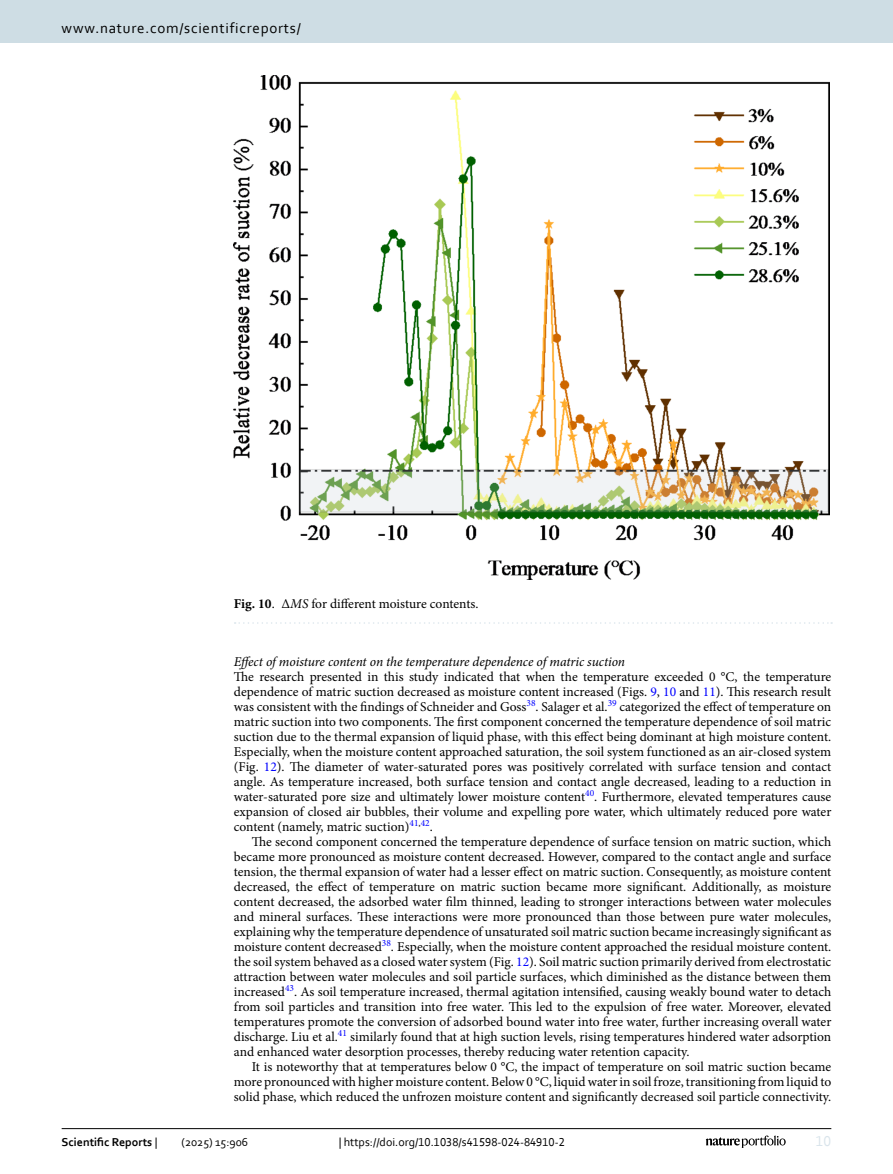
<style>
.page{position:relative;width:893px;height:1174px;background:#fff}
.page>*{position:absolute;margin:0;border:0;box-sizing:border-box;transform-origin:0 0}
.t1{font:15px "Corbel";letter-spacing:.05em;color:#000}
.t2{font:15px "Corbel";color:#d9e4eb}
.Body_Text_Indent{font:13.5px/15px "Minion Pro";color:#000;text-align:justify}
.Body_Text{font:13.5px/15px "Minion Pro";letter-spacing:-.005em;color:#000;text-align:justify}
.Head_3{font:italic 13.5px "Minion Pro";letter-spacing:-.01em;color:#000}
.Figure_Caption{font:13.5px "Minion Pro";letter-spacing:-.005em;color:#000}
.t3{font:12px "Corbel";color:#000}
.t4{font:700 12px "Corbel";color:#000}
.s1{font-weight:700}
.s2{font-style:italic}
.s3{color:#00f}
.s4{font-weight:400}
</style>
<div class="page">
<img style="left:234px;top:76px;width:595px;height:504px">
<svg style="left:235px;top:622px;width:597px;height:2px"></svg>
<hr style="left:62px;top:1128px;width:769px;height:1px;background:#000">
<svg style="left:706px;top:1135px;width:80px;height:12px"></svg>
<div style="left:0;top:0;width:893px;height:43px;background:#cedde4"></div>
<p class="t1" style="left:62px;top:18px;width:241px">www.nature.com/scientificreports/</p>
<p class="Figure_Caption" style="left:234px;top:594px;width:246px"><span class="s1">Fig. 10</span>. Δ<span class="s2">MS</span> for different moisture contents.</p>
<p class="Head_3" style="left:234px;top:652px;width:393px">Effect of moisture content on the temperature dependence of matric suction</p>
<p class="Body_Text" style="left:234px;top:669px;width:599px">The research presented in this study indicated that when the temperature exceeded 0 °C, the temperature dependence of matric suction decreased as moisture content increased (Figs. <span class="s3">9</span>, <span class="s3">10</span> and <span class="s3">11</span>). This research result was consistent with the findings of Schneider and Goss<sup>38</sup>. Salager et al.<sup>39</sup> categorized the effect of temperature on matric suction into two components. The first component concerned the temperature dependence of soil matric suction due to the thermal expansion of liquid phase, with this effect being dominant at high moisture content.<br>Especially, when the moisture content approached saturation, the soil system functioned as an air-closed system (Fig. <span class="s3">12</span>). The diameter of water-saturated pores was positively correlated with surface tension and contact angle. As temperature increased, both surface tension and contact angle decreased, leading to a reduction in water-saturated pore size and ultimately lower moisture content<sup>40</sup>. Furthermore, elevated temperatures cause expansion of closed air bubbles, their volume and expelling pore water, which ultimately reduced pore water content (namely, matric suction)<sup>41</sup><sup>,</sup><sup>42</sup>.</p>
<p class="Body_Text_Indent" style="left:234px;top:834px;width:599px;text-indent:18px">The second component concerned the temperature dependence of surface tension on matric suction, which became more pronounced as moisture content decreased. However, compared to the contact angle and surface tension, the thermal expansion of water had a lesser effect on matric suction. Consequently, as moisture content decreased, the effect of temperature on matric suction became more significant. Additionally, as moisture content decreased, the adsorbed water film thinned, leading to stronger interactions between water molecules and mineral surfaces. These interactions were more pronounced than those between pure water molecules, explaining why the temperature dependence of unsaturated soil matric suction became increasingly significant as moisture content decreased<sup>38</sup>. Especially, when the moisture content approached the residual moisture content. the soil system behaved as a closed water system (Fig. <span class="s3">12</span>). Soil matric suction primarily derived from electrostatic attraction between water molecules and soil particle surfaces, which diminished as the distance between them increased<sup>43</sup>. As soil temperature increased, thermal agitation intensified, causing weakly bound water to detach from soil particles and transition into free water. This led to the expulsion of free water. Moreover, elevated temperatures promote the conversion of adsorbed bound water into free water, further increasing overall water discharge. Liu et al.<sup>41</sup> similarly found that at high suction levels, rising temperatures hindered water adsorption and enhanced water desorption processes, thereby reducing water retention capacity.</p>
<p class="Body_Text_Indent" style="left:234px;top:1059px;width:599px;text-indent:18px">It is noteworthy that at temperatures below 0 °C, the impact of temperature on soil matric suction became more pronounced with higher moisture content. Below 0 °C, liquid water in soil froze, transitioning from liquid to solid phase, which reduced the unfrozen moisture content and significantly decreased soil particle connectivity.</p>
<p class="t4" style="left:62px;top:1134px;width:97px">Scientific Reports <span class="s4">|</span></p>
<p class="t3" style="left:181px;top:1134px;width:68px">(2025) 15:906</p>
<p class="t3" style="left:339px;top:1134px;width:228px">| https://doi.org/10.1038/s41598-024-84910-2</p>
<p class="t2" style="left:816px;top:1132px;width:17px">10</p>
</div>
